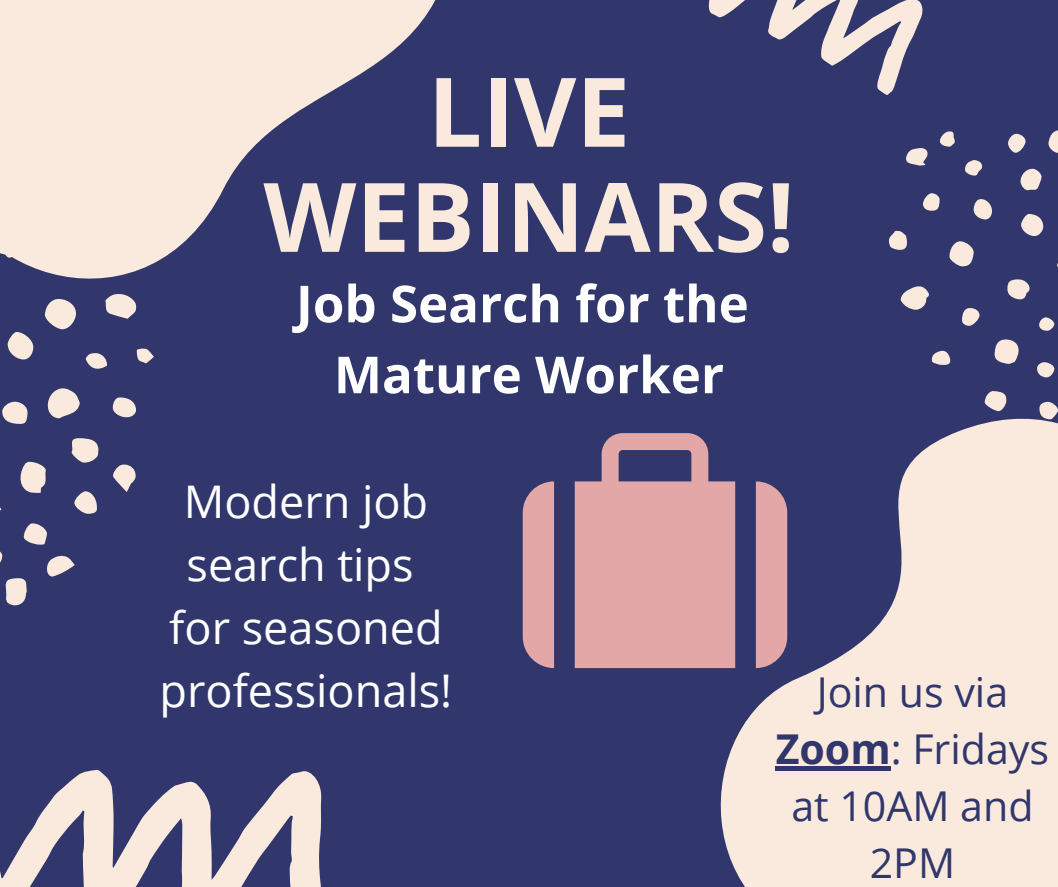
<style>
.page{position:relative;width:1058px;height:887px;background:#fff}
.page>*{position:absolute;margin:0;border:0;box-sizing:border-box;transform-origin:0 0}
.t1{font:700 96px/105px "Open Sans";color:#faeade;text-align:center}
.t2{font:700 51px/70.8px "Open Sans";color:#fff;text-align:center}
.t3{font:45px/63px "Open Sans";color:#fff;text-align:center}
.t4{font:41.1px/57px "Open Sans";color:#31376c;text-align:center}
.s1{font-weight:700}
</style>
<div class="page">
<div style="left:0;top:0;width:1058px;height:886px;background:#31376c"></div>
<svg style="left:683px;top:411px;width:375px;height:475px;fill:#faeade"></svg>
<svg style="left:0;top:0;width:436px;height:408px"></svg>
<svg style="left:45px;top:386px;width:35px;height:33px"></svg>
<svg style="left:45px;top:298px;width:32px;height:31px"></svg>
<svg style="left:20px;top:462px;width:26px;height:31px"></svg>
<svg style="left:104px;top:292px;width:32px;height:27px"></svg>
<svg style="left:71px;top:438px;width:27px;height:24px"></svg>
<svg style="left:8px;top:332px;width:25px;height:28px"></svg>
<svg style="left:5px;top:578px;width:22px;height:27px"></svg>
<svg style="left:2px;top:402px;width:26px;height:22px"></svg>
<svg style="left:113px;top:464px;width:23px;height:28px"></svg>
<svg style="left:50px;top:245px;width:25px;height:24px"></svg>
<svg style="left:47px;top:555px;width:28px;height:21px"></svg>
<svg style="left:23px;top:523px;width:24px;height:22px"></svg>
<svg style="left:74px;top:491px;width:23px;height:23px"></svg>
<svg style="left:0;top:551px;width:2px;height:12px"></svg>
<svg style="left:113px;top:397px;width:23px;height:20px"></svg>
<svg style="left:0;top:238px;width:20px;height:22px"></svg>
<svg style="left:86px;top:352px;width:21px;height:19px"></svg>
<svg style="left:137px;top:348px;width:17px;height:15px"></svg>
<svg style="left:994px;top:339px;width:25px;height:25px"></svg>
<svg style="left:900px;top:286px;width:29px;height:24px"></svg>
<svg style="left:949px;top:241px;width:25px;height:25px"></svg>
<svg style="left:1021px;top:214px;width:22px;height:22px"></svg>
<svg style="left:1007px;top:279px;width:23px;height:21px"></svg>
<svg style="left:1020px;top:169px;width:22px;height:22px"></svg>
<svg style="left:1048px;top:130px;width:10px;height:23px"></svg>
<svg style="left:984px;top:391px;width:22px;height:20px"></svg>
<svg style="left:906px;top:148px;width:22px;height:17px"></svg>
<svg style="left:973px;top:199px;width:19px;height:20px"></svg>
<svg style="left:889px;top:230px;width:18px;height:20px"></svg>
<svg style="left:1039px;top:402px;width:19px;height:17px"></svg>
<svg style="left:1008px;top:133px;width:18px;height:20px"></svg>
<svg style="left:962px;top:308px;width:17px;height:18px"></svg>
<svg style="left:923px;top:193px;width:16px;height:18px"></svg>
<svg style="left:931px;top:350px;width:20px;height:15px"></svg>
<svg style="left:965px;top:160px;width:18px;height:16px"></svg>
<svg style="left:1037px;top:362px;width:17px;height:15px"></svg>
<svg style="left:939px;top:131px;width:16px;height:16px"></svg>
<svg style="left:1039px;top:317px;width:15px;height:14px"></svg>
<svg style="left:0;top:769px;width:322px;height:117px"></svg>
<svg style="left:708px;top:0;width:215px;height:95px"></svg>
<svg style="left:522px;top:433px;width:265px;height:235px;fill:#e3a7a8"></svg>
<hr style="left:775px;top:766px;width:115px;height:4px;background:#31376c">
<h1 class="t1" style="left:263px;top:57px;width:532px">LIVE<br>WEBINARS!</h1>
<p class="t2" style="left:296px;top:267px;width:454px">Job Search for the<br>Mature Worker</p>
<p class="t3" style="left:160px;top:468px;width:294px">Modern job search tips for seasoned professionals!</p>
<p class="t4" style="left:775px;top:662px;width:275px">Join us via<br><span class="s1">Zoom</span>: Fridays at 10AM and<br>2PM</p>
</div>
